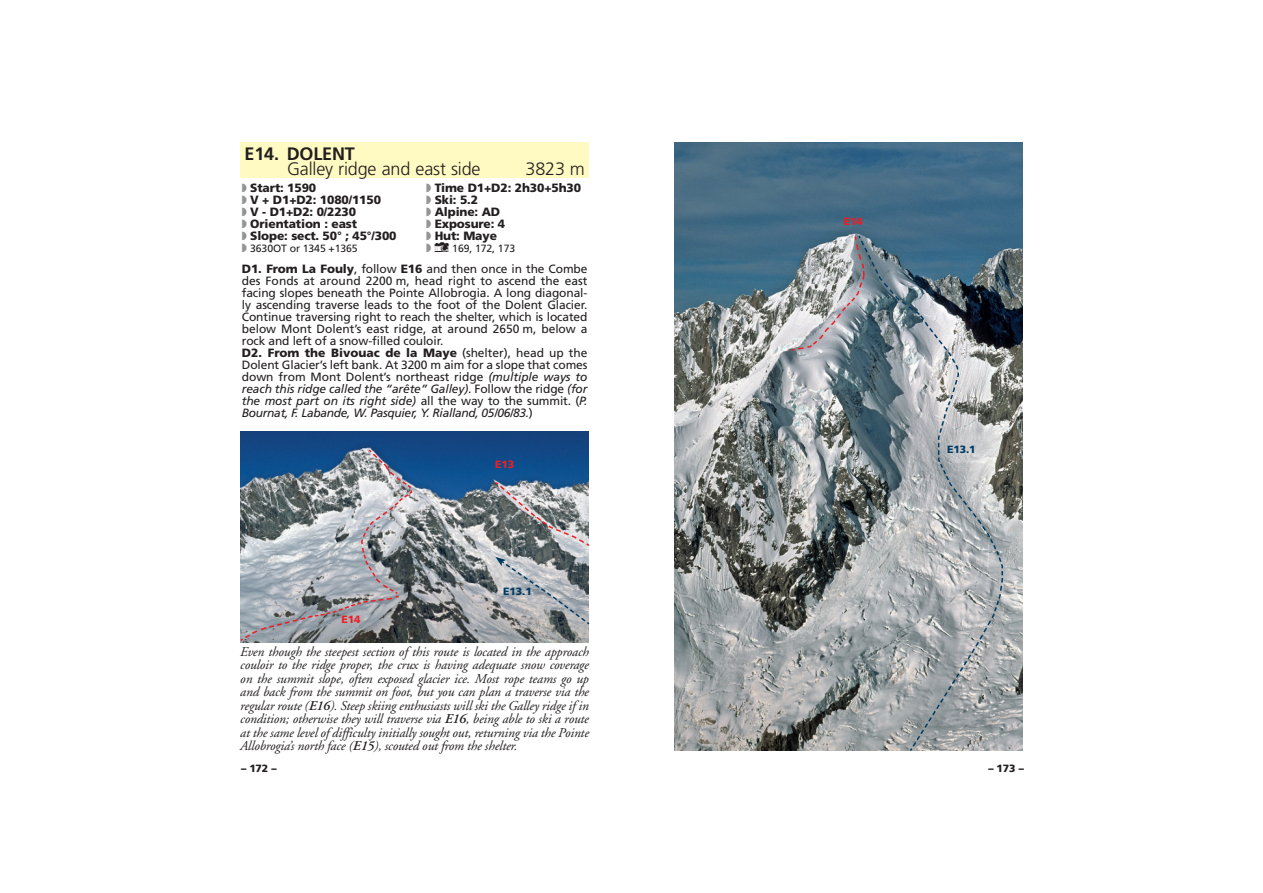
<style>
.page{position:relative;width:1263px;height:893px;background:#fff}
.page>*{position:absolute;margin:0;border:0;box-sizing:border-box;transform-origin:0 0}
.t1{font:300 18px "Frutiger";letter-spacing:-.01em;color:#231f20}
.t2{font:700 18px "Frutiger";letter-spacing:-.01em;color:#231f20}
.t3{font:italic 13.5px/13.5px "Adobe Garamond";letter-spacing:-.01em;color:#231f20;text-align:justify}
.t4{font:12px/12px "Frutiger";letter-spacing:-.01em;color:#231f20}
.t5{font:900 12px "Frutiger";letter-spacing:-.01em;color:#231f20}
.t6{font:10.5px "Frutiger";letter-spacing:-.01em;color:#231f20}
.t7{font:900 10.5px "Frutiger";letter-spacing:-.01em;color:#231f20}
.t8{font:900 10.5px "Frutiger";letter-spacing:-.01em;color:#003b62}
.t9{font:900 10.5px "Frutiger";letter-spacing:-.01em;color:#ee1d23}
.s1{color:#939598}
.s2{font-family:"ILICO Typo";font-size:12px}
.s3{font-weight:900}
.s4{font-style:italic}
.s5{font-weight:600}
</style>
<div class="page">
<div style="left:240px;top:142px;width:349px;height:36px;background:#fffac1"></div>
<img style="left:240px;top:432px;width:349px;height:211px">
<svg style="left:240px;top:448px;width:173px;height:194px;background:#88939e"></svg>
<img style="left:674px;top:142px;width:349px;height:608px">
<svg style="left:790px;top:235px;width:67px;height:117px;background:#a3a9ae"></svg>
<svg style="left:857px;top:234px;width:147px;height:517px;background:#929b9f"></svg>
<svg style="left:495px;top:557px;width:95px;height:69px;background:#9fa4a7"></svg>
<svg style="left:494px;top:480px;width:96px;height:67px;background:#8f9498"></svg>
<h1 class="t2" style="left:245px;top:143px;width:112px">E14. DOLENT</h1>
<h1 class="t1" style="left:287px;top:158px;width:195px">Galley ridge and east side</h1>
<h1 class="t1" style="left:526px;top:158px;width:61px">3823 m</h1>
<p class="t5" style="left:242px;top:180px;width:76px"><span class="s1">◗</span> Start: 1590</p>
<p class="t5" style="left:426px;top:180px;width:156px"><span class="s1">◗</span> Time D1+D2: 2h30+5h30</p>
<p class="t5" style="left:242px;top:192px;width:141px"><span class="s1">◗</span> V + D1+D2: 1080/1150</p>
<p class="t5" style="left:426px;top:192px;width:53px"><span class="s1">◗</span> Ski: 5.2</p>
<p class="t5" style="left:242px;top:204px;width:116px"><span class="s1">◗</span> V - D1+D2: 0/2230</p>
<p class="t5" style="left:426px;top:204px;width:75px"><span class="s1">◗</span> Alpine: AD</p>
<p class="t5" style="left:242px;top:216px;width:117px"><span class="s1">◗</span> Orientation : east</p>
<p class="t5" style="left:426px;top:216px;width:80px"><span class="s1">◗</span> Exposure: 4</p>
<p class="t5" style="left:242px;top:228px;width:156px"><span class="s1">◗</span> Slope: sect. 50° ; 45°/300</p>
<p class="t5" style="left:426px;top:228px;width:72px"><span class="s1">◗</span> Hut: Maye</p>
<p class="t6" style="left:242px;top:242px;width:117px"><span class="s1">◗</span> 3630OT or 1345 +1365</p>
<p class="t6" style="left:426px;top:242px;width:90px"><span class="s1">◗</span> <span class="s2">&amp;</span> 169, 172, 173</p>
<p class="t4" style="left:242px;top:262px;width:347px"><span class="s3">D1. From La Fouly</span>, follow <span class="s3">E16</span> and then once in the Combe des Fonds at around 2200 m, head right to ascend the east facing slopes beneath the Pointe Allobrogia. A long diagonal&shy;ly ascending traverse leads to the foot of the Dolent Glacier.<br>Continue traversing right to reach the shelter, which is located below Mont Dolent’s east ridge, at around 2650 m, below a rock and left of a snow-filled couloir.<br><span class="s3">D2. From the Bivouac de la Maye</span> (shelter), head up the Dolent Glacier’s left bank. At 3200 m aim for a slope that comes down from Mont Dolent’s northeast ridge <span class="s4">(multiple ways to reach this ridge called the “arête” Galley)</span>. Follow the ridge <span class="s4">(for the most part on its right side)</span> all the way to the summit. (<span class="s4">P.<br>Bournat, F. Labande, W. Pasquier, Y. Rialland, 05/06/83.</span>)</p>
<p class="t9" style="left:495px;top:458px;width:21px">E13</p>
<p class="t9" style="left:342px;top:613px;width:21px">E14</p>
<p class="t8" style="left:503px;top:585px;width:30px">E13.1</p>
<p class="t3" style="left:240px;top:645px;width:350px">Even though the steepest section of this route is located in the approach couloir to the ridge proper, the crux is having adequate snow coverage on the summit slope, often exposed glacier ice. Most rope teams go up and back from the summit on foot, but you can plan a traverse via the regular route (<span class="s5">E16</span>). Steep skiing enthusiasts will ski the Galley ridge if in condition; otherwise they will traverse via <span class="s5">E16</span>, being able to ski a route at the same level of difficulty initially sought out, returning via the Pointe Allobrogia’s north face (<span class="s5">E15</span>), scouted out from the shelter.</p>
<p class="t9" style="left:844px;top:215px;width:21px">E14</p>
<p class="t8" style="left:947px;top:442px;width:30px">E13.1</p>
<p class="t7" style="left:241px;top:762px;width:37px">– 172 –</p>
<p class="t7" style="left:988px;top:762px;width:37px">– 173 –</p>
</div>
